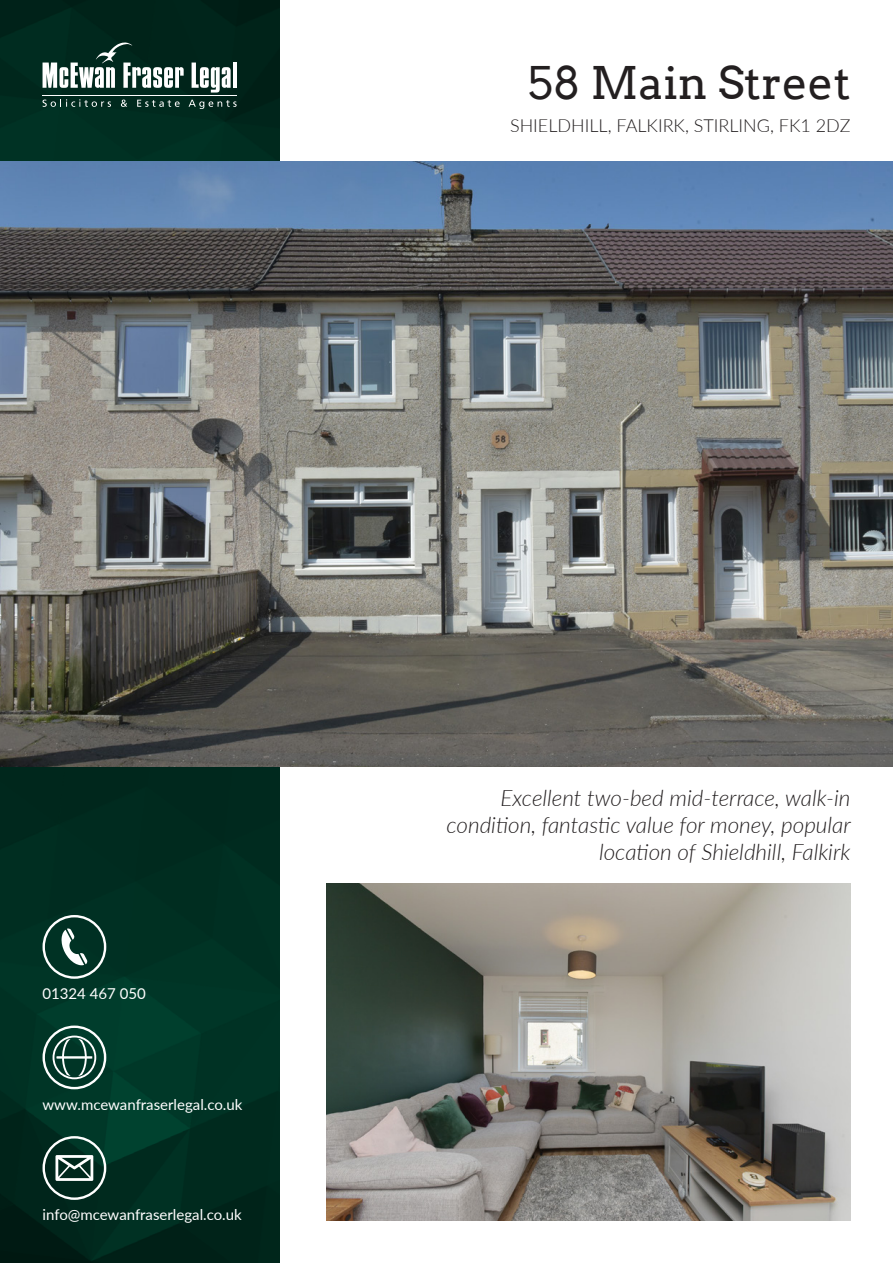
<style>
.page{position:relative;width:893px;height:1263px;background:#fff}
.page>*{position:absolute;margin:0;border:0;box-sizing:border-box;transform-origin:0 0}
.t1{font:45px "Arvo";color:#231f20}
.t2{font:italic 300 22.5px/27px "Lato";color:#231f20;text-align:right}
.t3{font:300 18px "Lato";color:#231f20}
.t4{font:15px "Lato";color:#fff}
</style>
<div class="page">
<img style="left:0;top:0;width:279px;height:1263px">
<img style="left:0;top:162px;width:893px;height:605px">
<svg style="left:43px;top:43px;width:141px;height:45px"></svg>
<svg style="left:192px;top:63px;width:39px;height:30px"></svg>
<hr style="left:233px;top:63px;width:4px;height:25px;background:#fff">
<hr style="left:43px;top:95px;width:194px;height:1px;background:#fff">
<svg style="left:43px;top:99px;width:68px;height:8px"></svg>
<svg style="left:121px;top:100px;width:6px;height:7px"></svg>
<svg style="left:137px;top:100px;width:43px;height:7px"></svg>
<svg style="left:189px;top:100px;width:48px;height:9px"></svg>
<img style="left:326px;top:883px;width:524px;height:337px">
<svg style="left:43px;top:915px;width:63px;height:64px;background:#335a4f"></svg>
<svg style="left:43px;top:1025px;width:63px;height:64px;background:#3a6559"></svg>
<svg style="left:43px;top:1136px;width:63px;height:64px;background:#3a5b52"></svg>
<h1 class="t1" style="left:528px;top:55px;width:324px">58 Main Street</h1>
<p class="t3" style="left:510px;top:113px;width:342px">SHIELDHILL, FALKIRK, STIRLING, FK1 2DZ</p>
<p class="t4" style="left:43px;top:983px;width:105px">01324 467 050</p>
<p class="t4" style="left:43px;top:1094px;width:201px">www.mcewanfraserlegal.co.uk</p>
<p class="t4" style="left:43px;top:1204px;width:201px">info@mcewanfraserlegal.co.uk</p>
<p class="t2" style="left:446px;top:783px;width:406px">Excellent two-bed mid-terrace, walk-in condition, fantastic value for money, popular location of Shieldhill, Falkirk</p>
</div>
